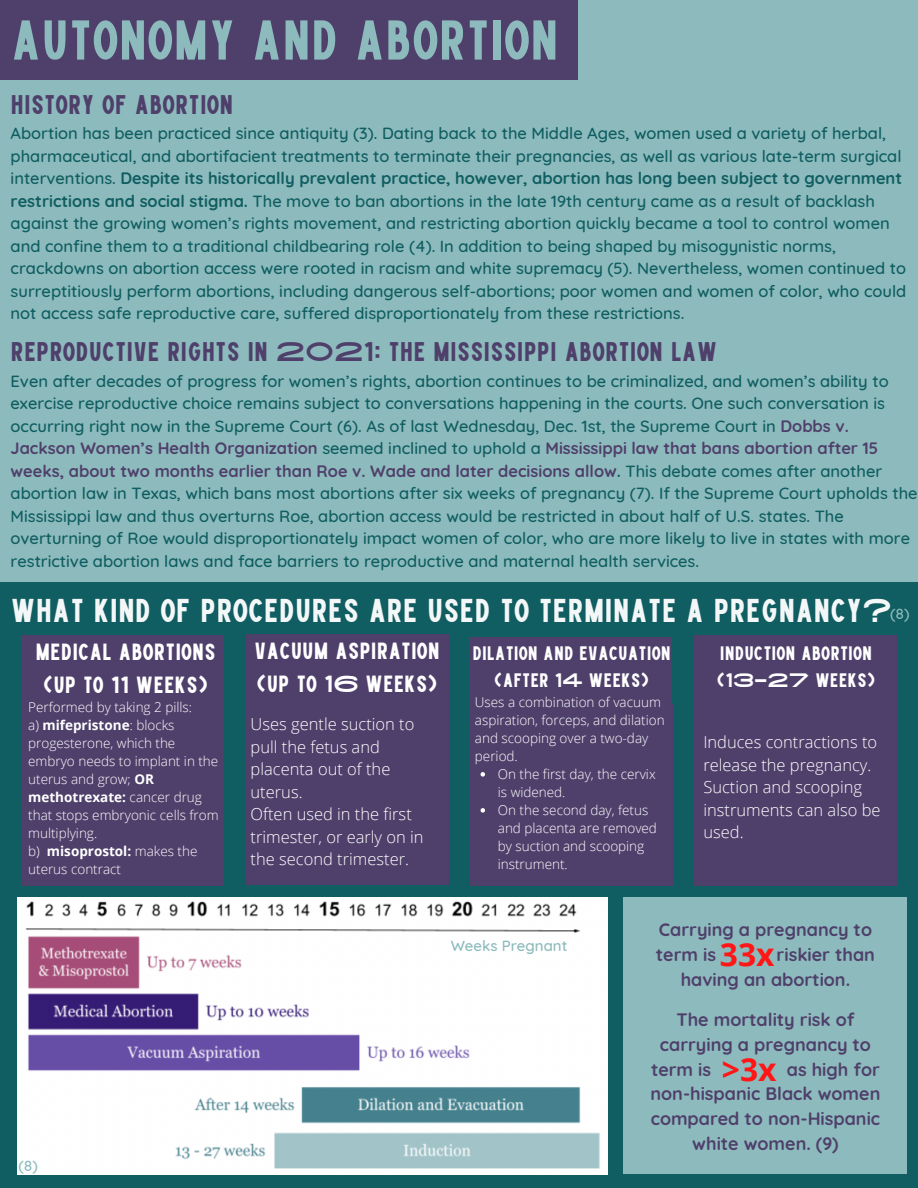
<style>
.page{position:relative;width:918px;height:1188px;background:#fff}
.page>*{position:absolute;margin:0;border:0;box-sizing:border-box;transform-origin:0 0}
.t1{font:55.95px "High Cruiser";color:#8dbbbd}
.t2{font:33px "High Cruiser";color:#f4f7f8}
.t3{font:700 31.8px "Open Sans";color:#ff1616}
.t4{font:27px "High Cruiser";color:#4f406b}
.t5{font:23.4px "High Cruiser";color:#fff}
.t6{font:19.5px/27px "High Cruiser";color:#fff;text-align:center}
.t7{font:700 18px/24.8px "Quicksand";color:#4f406b}
.t8{font:500 16.5px/22.5px "Quicksand";color:#105e62}
.t9{font:300 16.5px/22.5px "Open Sans";color:#fff}
.t10{font:500 15px "Quicksand";color:#8dbbbd}
.t11{font:300 13.5px/18px "Open Sans";color:#fff}
.s1{font-weight:700}
.s2{font-weight:700;color:#4f406b}
</style>
<div class="page">
<div style="left:0;top:0;width:918px;height:583px;background:#8dbbbd"></div>
<div style="left:0;top:0;width:577px;height:80px;background:#4f406b"></div>
<div style="left:0;top:583px;width:918px;height:605px;background:#105e62"></div>
<img style="left:18px;top:897px;width:589px;height:277px">
<div style="left:470px;top:637px;width:202px;height:72px;background:#4f406b"></div>
<div style="left:470px;top:704px;width:202px;height:182px;background:#4f406b"></div>
<div style="left:21px;top:635px;width:202px;height:72px;background:#4f406b"></div>
<div style="left:21px;top:702px;width:203px;height:183px;background:#4f406b"></div>
<div style="left:246px;top:634px;width:202px;height:72px;background:#4f406b"></div>
<div style="left:246px;top:701px;width:203px;height:184px;background:#4f406b"></div>
<div style="left:694px;top:635px;width:203px;height:72px;background:#4f406b"></div>
<div style="left:694px;top:702px;width:203px;height:183px;background:#4f406b"></div>
<div style="left:624px;top:897px;width:283px;height:277px;background:#8dbbbd"></div>
<svg style="left:481px;top:772px;width:4px;height:5px"></svg>
<svg style="left:481px;top:808px;width:4px;height:5px"></svg>
<p class="t1" style="left:11px;top:10px;width:550px">AUTONOMY AND ABORTION</p>
<p class="t4" style="left:11px;top:90px;width:224px">HISTORY OF ABORTION</p>
<p class="t8" style="left:11px;top:122px;width:897px">Abortion has been practiced since antiquity (3). Dating back to the Middle Ages, women used a variety of herbal, pharmaceutical, and abortifacient treatments to terminate their pregnancies, as well as various late-term surgical interventions. <span class="s1">Despite its historically prevalent practice, however, abortion has long been subject to government restrictions and social stigma.</span> The move to ban abortions in the late 19th century came as a result of backlash against the growing women’s rights movement, and restricting abortion quickly became a tool to control women and confine them to a traditional childbearing role (4). In addition to being shaped by misogynistic norms, crackdowns on abortion access were rooted in racism and white supremacy (5). Nevertheless, women continued to surreptitiously perform abortions, including dangerous self-abortions; poor women and women of color, who could not access safe reproductive care, suffered disproportionately from these restrictions.</p>
<p class="t4" style="left:11px;top:337px;width:708px">REPRODUCTIVE RIGHTS IN 2021: THE MISSISSIPPI ABORTION LAW</p>
<p class="t8" style="left:11px;top:369px;width:909px">Even after decades of progress for women’s rights, abortion continues to be criminalized, and women’s ability to exercise reproductive choice remains subject to conversations happening in the courts. One such conversation is occurring right now in the Supreme Court (6). As of last Wednesday, Dec. 1st, the Supreme Court in <span class="s2">Dobbs v.<br>Jackson Women’s Health Organization</span> seemed inclined to uphold a <span class="s2">Mississippi law that bans abortion after 15 weeks, about two months earlier than Roe v. Wade and later decisions allow</span><span class="s1">.</span> This debate comes after another abortion law in Texas, which bans most abortions after six weeks of pregnancy (7). If the Supreme Court upholds the Mississippi law and thus overturns Roe, abortion access would be restricted in about half of U.S. states. The overturning of Roe would disproportionately impact women of color, who are more likely to live in states with more restrictive abortion laws and face barriers to reproductive and maternal health services.</p>
<p class="t2" style="left:11px;top:593px;width:883px">WHAT KIND OF PROCEDURES ARE USED TO TERMINATE A PREGNANCY?</p>
<p class="t10" style="left:890px;top:604px;width:21px">(8)</p>
<p class="t5" style="left:35px;top:639px;width:182px">MEDICAL ABORTIONS</p>
<p class="t5" style="left:43px;top:672px;width:167px">(UP TO 11 WEEKS)</p>
<p class="t11" style="left:28px;top:698px;width:165px">Performed by taking 2 pills:</p>
<p class="t11" style="left:28px;top:716px;width:192px">a) <span class="s1">mifepristone</span>: blocks progesterone, which the embryo needs to implant in the uterus and grow; <span class="s1">OR methotrexate:</span> cancer drug that stops embryonic cells from multiplying.</p>
<p class="t11" style="left:28px;top:842px;width:171px">b) <span class="s1">misoprostol:</span> makes the uterus contract</p>
<p class="t10" style="left:18px;top:1156px;width:21px">(8)</p>
<p class="t5" style="left:254px;top:639px;width:187px">VACUUM ASPIRATION</p>
<p class="t5" style="left:256px;top:671px;width:183px">(UP TO 16 WEEKS)</p>
<p class="t9" style="left:251px;top:712px;width:165px">Uses gentle suction to pull the fetus and placenta out of the uterus.</p>
<p class="t9" style="left:251px;top:802px;width:175px">Often used in the first trimester, or early on in the second trimester.</p>
<p class="t6" style="left:472px;top:642px;width:200px">DILATION AND EVACUATION (AFTER 14 WEEKS)</p>
<p class="t11" style="left:475px;top:693px;width:191px">Uses a combination of vacuum aspiration, forceps, and dilation and scooping over a two-day period.</p>
<p class="t11" style="left:498px;top:765px;width:159px">On the first day, the cervix is widened.</p>
<p class="t11" style="left:498px;top:801px;width:161px">On the second day, fetus and placenta are removed by suction and scooping instrument.</p>
<p class="t6" style="left:717px;top:642px;width:160px;text-align:left">INDUCTION ABORTION (13-27 WEEKS)</p>
<p class="t9" style="left:703px;top:730px;width:179px">Induces contractions to release the pregnancy.<br>Suction and scooping instruments can also be used.</p>
<p class="t10" style="left:451px;top:936px;width:118px">Weeks Pregnant</p>
<p class="t7" style="left:656px;top:917px;width:218px">Carrying a pregnancy to term is</p>
<p class="t3" style="left:720px;top:932px;width:56px">33x</p>
<p class="t7" style="left:681px;top:942px;width:196px;text-indent:96px">riskier than having an abortion.</p>
<p class="t7" style="left:676px;top:1007px;width:179px">The mortality risk of</p>
<p class="t7" style="left:660px;top:1032px;width:213px">carrying a pregnancy to</p>
<p class="t7" style="left:651px;top:1056px;width:62px">term is</p>
<p class="t7" style="left:787px;top:1056px;width:95px">as high for</p>
<p class="t7" style="left:651px;top:1081px;width:231px">non-hispanic Black women</p>
<p class="t7" style="left:651px;top:1106px;width:231px">compared to non-Hispanic</p>
<p class="t7" style="left:692px;top:1131px;width:148px">white women. (9)</p>
<p class="t3" style="left:722px;top:1047px;width:56px">&gt;3x</p>
</div>
